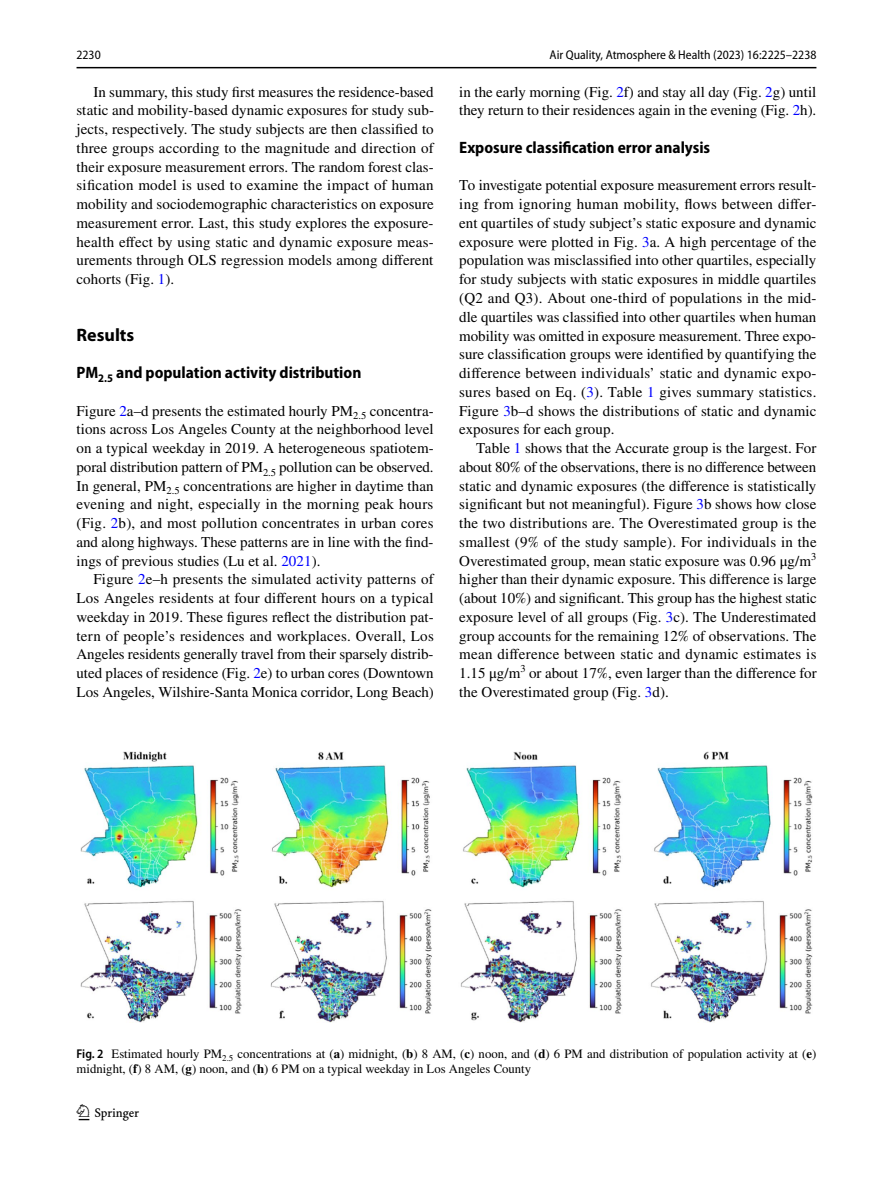
<style>
.page{position:relative;width:893px;height:1187px;background:#fff}
.page>*{position:absolute;margin:0;border:0;box-sizing:border-box;transform-origin:0 0}
.t1{font:22.5px "Springnew Regular 2";color:#000}
.t2{font:700 18px "Myriad Pro";color:#000}
.t3{font:700 semi-condensed 16.5px "Myriad Pro";color:#000}
.t4{font:15px/18.8px "STIX";color:#000;text-align:justify}
.t5{font:12.75px/15px "STIX";color:#000}
.t6{font:semi-condensed 12.75px "Myriad Pro";color:#000}
.s1{color:#00f}
.s2{font-family:"Myriad Pro";font-weight:600;font-stretch:semi-condensed}
.s3{font-weight:700}
</style>
<div class="page">
<hr style="left:77px;top:67px;width:739px;height:1px;background:#000">
<img style="left:81px;top:751px;width:731px;height:271px">
<p class="t6" style="left:77px;top:48px;width:26px">2230</p>
<p class="t6" style="left:550px;top:48px;width:268px">Air Quality, Atmosphere &amp; Health (2023) 16:2225–2238</p>
<p class="t4" style="left:77px;top:83px;width:359px;text-indent:17px">In summary, this study first measures the residence-based static and mobility-based dynamic exposures for study sub&shy;jects, respectively. The study subjects are then classified to three groups according to the magnitude and direction of their exposure measurement errors. The random forest clas&shy;sification model is used to examine the impact of human mobility and sociodemographic characteristics on exposure measurement error. Last, this study explores the exposure&shy;health effect by using static and dynamic exposure meas&shy;urements through OLS regression models among different cohorts (Fig. <span class="s1">1</span>).</p>
<p class="t2" style="left:77px;top:323px;width:59px">Results</p>
<p class="t3" style="left:77px;top:363px;width:286px">PM<sub>2.5</sub> and population activity distribution</p>
<p class="t4" style="left:77px;top:402px;width:359px">Figure <span class="s1">2</span>a–d presents the estimated hourly PM<sub>2.5</sub> concentra&shy;tions across Los Angeles County at the neighborhood level on a typical weekday in 2019. A heterogeneous spatiotem&shy;poral distribution pattern of PM<sub>2.5</sub> pollution can be observed.<br>In general, PM<sub>2.5</sub> concentrations are higher in daytime than evening and night, especially in the morning peak hours (Fig. <span class="s1">2</span>b), and most pollution concentrates in urban cores and along highways. These patterns are in line with the find&shy;ings of previous studies (Lu et al. <span class="s1">2021</span>).</p>
<p class="t4" style="left:76px;top:571px;width:359px;text-indent:17px">Figure <span class="s1">2</span>e–h presents the simulated activity patterns of Los Angeles residents at four different hours on a typical weekday in 2019. These figures reflect the distribution pat&shy;tern of people’s residences and workplaces. Overall, Los Angeles residents generally travel from their sparsely distrib&shy;uted places of residence (Fig. <span class="s1">2</span>e) to urban cores (Downtown Los Angeles, Wilshire-Santa Monica corridor, Long Beach)</p>
<p class="t4" style="left:459px;top:83px;width:359px">in the early morning (Fig. <span class="s1">2</span>f) and stay all day (Fig. <span class="s1">2</span>g) until they return to their residences again in the evening (Fig. <span class="s1">2</span>h).</p>
<p class="t3" style="left:459px;top:138px;width:252px">Exposure classification error analysis</p>
<p class="t4" style="left:459px;top:177px;width:359px">To investigate potential exposure measurement errors result&shy;ing from ignoring human mobility, flows between differ&shy;ent quartiles of study subject’s static exposure and dynamic exposure were plotted in Fig. <span class="s1">3</span>a. A high percentage of the population was misclassified into other quartiles, especially for study subjects with static exposures in middle quartiles (Q2 and Q3). About one-third of populations in the mid&shy;dle quartiles was classified into other quartiles when human mobility was omitted in exposure measurement. Three expo&shy;sure classification groups were identified by quantifying the difference between individuals’ static and dynamic expo&shy;sures based on Eq. (<span class="s1">3</span>). Table <span class="s1">1</span> gives summary statistics.<br>Figure <span class="s1">3</span>b–d shows the distributions of static and dynamic exposures for each group.</p>
<p class="t4" style="left:459px;top:439px;width:359px;text-indent:17px">Table <span class="s1">1</span> shows that the Accurate group is the largest. For about 80% of the observations, there is no difference between static and dynamic exposures (the difference is statistically significant but not meaningful). Figure <span class="s1">3</span>b shows how close the two distributions are. The Overestimated group is the smallest (9% of the study sample). For individuals in the Overestimated group, mean static exposure was 0.96 μg/m<sup>3 </sup>higher than their dynamic exposure. This difference is large (about 10%) and significant. This group has the highest static exposure level of all groups (Fig. <span class="s1">3</span>c). The Underestimated group accounts for the remaining 12% of observations. The mean difference between static and dynamic estimates is 1.15 μg/m<sup>3</sup> or about 17%, even larger than the difference for the Overestimated group (Fig. <span class="s1">3</span>d).</p>
<p class="t5" style="left:77px;top:1046px;width:741px"><span class="s2">Fig. 2</span> Estimated hourly PM<sub>2.5</sub> concentrations at (<span class="s3">a</span>) midnight, (<span class="s3">b</span>) 8 AM, (<span class="s3">c</span>) noon, and (<span class="s3">d</span>) 6 PM and distribution of population activity at (<span class="s3">e</span>) midnight, (<span class="s3">f</span>) 8 AM, (<span class="s3">g</span>) noon, and (<span class="s3">h</span>) 6 PM on a typical weekday in Los Angeles County</p>
<h1 class="t1" style="left:79px;top:1104px;width:62px">1 3</h1>
</div>
